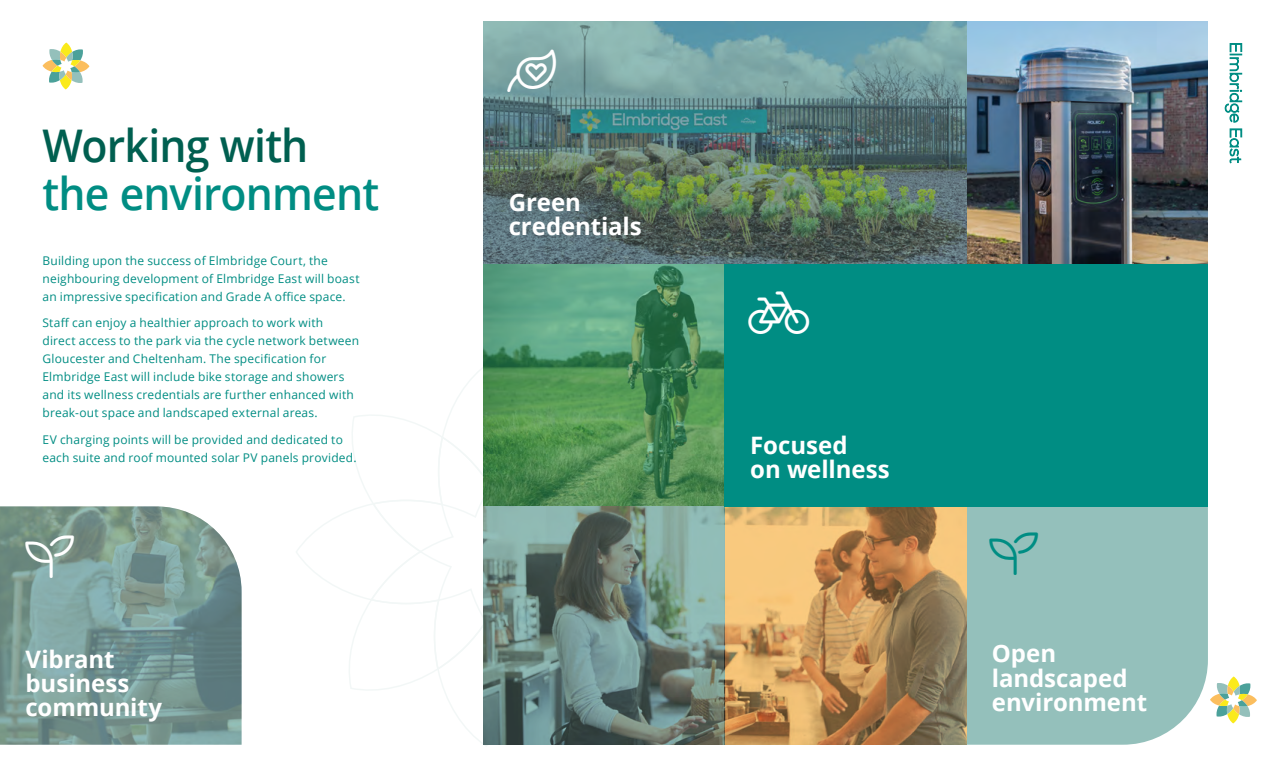
<style>
.page{position:relative;width:1276px;height:766px;background:#fff}
.page>*{position:absolute;margin:0;border:0;box-sizing:border-box;transform-origin:0 0}
.t1{font:600 45px "Open Sans";letter-spacing:-.02em;color:#008d83;scale:.95 1}
.t2{font:600 45px "Open Sans";letter-spacing:-.02em;color:#005f50;scale:.95 1}
.t3{font:700 24px/24px "Open Sans";letter-spacing:-.005em;color:#fff}
.t4{font:12px/18px "Open Sans";letter-spacing:.015em;color:#008d83}
</style>
<div class="page">
<svg style="left:1210px;top:676px;width:47px;height:47px"></svg>
<svg style="left:1224px;top:43px;width:18px;height:120px"></svg>
<svg style="left:296px;top:367px;width:386px;height:379px"></svg>
<img style="left:483px;top:264px;width:242px;height:242px">
<div style="left:966px;top:506px;width:242px;height:238px;background:#94c0bb"></div>
<img style="left:966px;top:21px;width:242px;height:243px">
<svg style="left:43px;top:43px;width:46px;height:46px"></svg>
<svg style="left:483px;top:506px;width:242px;height:238px;background:#6c8781"></svg>
<img style="left:725px;top:506px;width:241px;height:238px">
<img style="left:483px;top:21px;width:483px;height:243px">
<div style="left:725px;top:264px;width:483px;height:242px;background:#008d83"></div>
<img style="left:0;top:506px;width:242px;height:238px">
<div style="left:989px;top:532px;width:49px;height:42px;background:#94c0bb"></div>
<svg style="left:26px;top:535px;width:48px;height:42px;background:#7a9991"></svg>
<svg style="left:507px;top:50px;width:49px;height:42px;background:#78a2a2"></svg>
<h1 class="t2" style="left:43px;top:115px;width:281px">Working with</h1>
<h1 class="t1" style="left:43px;top:163px;width:356px">the environment</h1>
<p class="t4" style="left:43px;top:251px;width:318px">Building upon the success of Elmbridge Court, the neighbouring development of Elmbridge East will boast an impressive specification and Grade A office space.</p>
<p class="t4" style="left:43px;top:313px;width:318px">Staff can enjoy a healthier approach to work with direct access to the park via the cycle network between Gloucester and Cheltenham. The specification for Elmbridge East will include bike storage and showers and its wellness credentials are further enhanced with break-out space and landscaped external areas.</p>
<p class="t4" style="left:43px;top:430px;width:316px">EV charging points will be provided and dedicated to each suite and roof mounted solar PV panels provided.</p>
<h2 class="t3" style="left:26px;top:646px;width:138px">Vibrant business community</h2>
<h2 class="t3" style="left:509px;top:190px;width:135px">Green credentials</h2>
<h2 class="t3" style="left:750px;top:432px;width:141px">Focused<br>on wellness</h2>
<h2 class="t3" style="left:992px;top:641px;width:157px">Open landscaped environment</h2>
</div>
